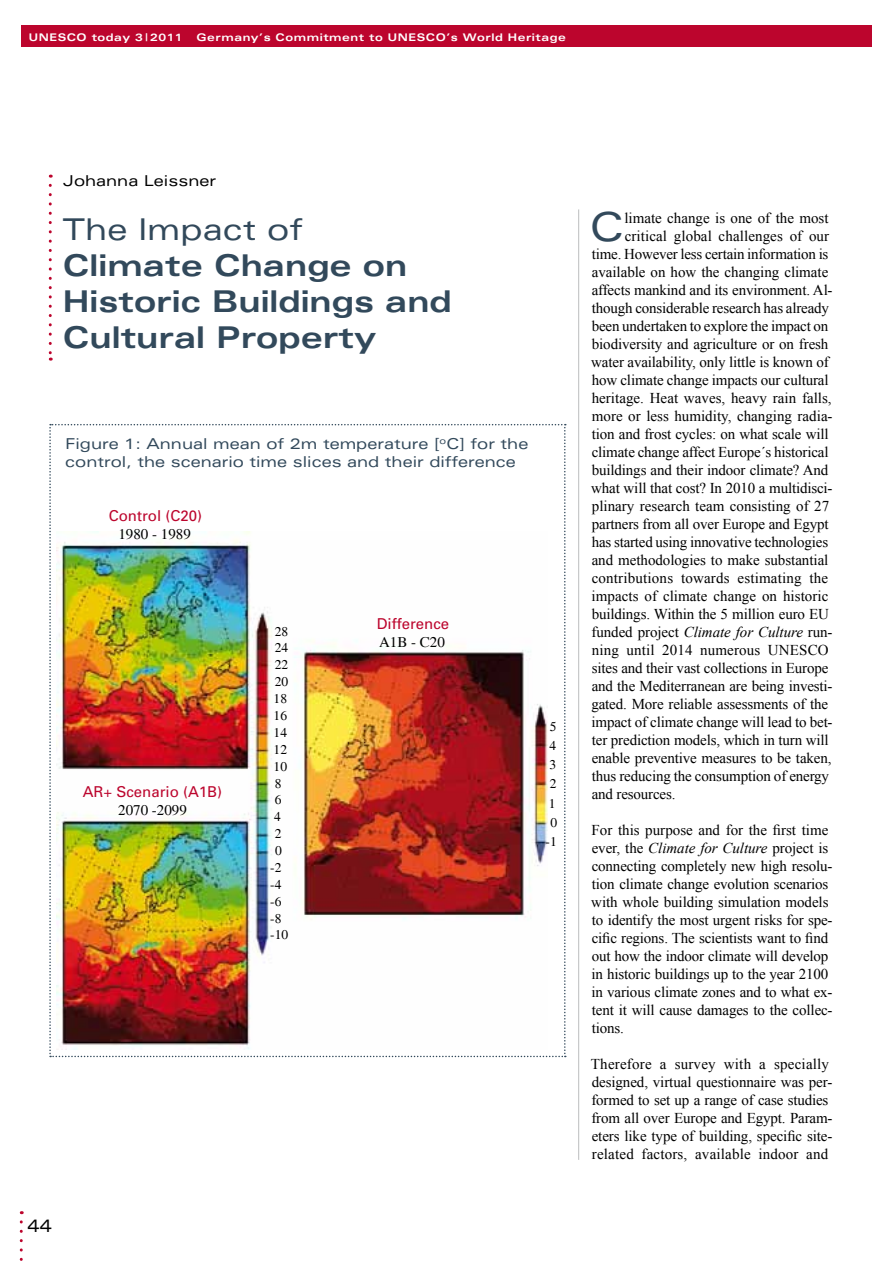
<style>
.page{position:relative;width:893px;height:1263px;background:#fff}
.page>*{position:absolute;margin:0;border:0;box-sizing:border-box;transform-origin:0 0}
.t1{font:expanded 39.9px "Univers";color:#32495b}
.t2{font:700 expanded 30px/36px "Univers";color:#32495b}
.t3{font:expanded 30px "Univers";color:#32495b}
.t4{font:expanded 17.85px "Univers";color:#000;scale:.92 1}
.t5{font:15px/18px "Times New Roman";letter-spacing:-.01em;color:#000}
.t6{font:expanded 15px/18px "Univers";color:#32495b}
.t7{font:15px "Univers";color:#bc052d}
.t8{font:15px "Times New Roman";letter-spacing:.015em;color:#000}
.t9{font:15px "Times New Roman";letter-spacing:.01em;color:#000}
.t10{font:15px "Times";color:#000}
.t11{font:expanded 15px "Univers";color:#000}
.t12{font:13.5px/16.8px "Times";color:#000;text-align:center}
.t13{font:700 expanded 10.5px "Univers";letter-spacing:.05em;color:#fff}
.s1{font-style:italic}
</style>
<div class="page">
<svg style="left:20px;top:1222px;width:3px;height:39px"></svg>
<div style="left:21px;top:26px;width:851px;height:21px;background:#bc052d"></div>
<svg style="left:49px;top:185px;width:3px;height:176px"></svg>
<img style="left:49px;top:424px;width:517px;height:633px">
<hr style="left:578px;top:209px;width:1px;height:951px;background:#bbbdbe">
<p class="t13" style="left:29px;top:31px;width:155px">UNESCO today 3 | 2011</p>
<p class="t13" style="left:196px;top:31px;width:371px">Germany’s Commitment to UNESCO’s World Heritage</p>
<p class="t11" style="left:63px;top:172px;width:155px">Johanna Leissner</p>
<h2 class="t3" style="left:63px;top:211px;width:241px">The Impact of</h2>
<h2 class="t2" style="left:63px;top:247px;width:390px">Climate Change on<br>Historic Buildings and<br>Cultural Property</h2>
<p class="t6" style="left:65px;top:434px;width:465px">Figure 1: Annual mean of 2m temperature [<sup>o</sup>C] for the control, the scenario time slices and their difference</p>
<p class="t7" style="left:109px;top:507px;width:95px">Control (C20)</p>
<p class="t10" style="left:118px;top:525px;width:74px">1980 - 1989</p>
<p class="t7" style="left:83px;top:782px;width:141px">AR+ Scenario (A1B)</p>
<p class="t10" style="left:118px;top:801px;width:70px">2070 -2099</p>
<p class="t12" style="left:270px;top:623px;width:19px">28<br>24<br>22<br>20<br>18<br>16<br>14<br>12<br>10<br>8<br>6<br>4<br>2<br>0 -2 -4 -6 -8 -10</p>
<p class="t7" style="left:377px;top:615px;width:74px">Difference</p>
<p class="t10" style="left:379px;top:634px;width:67px">A1B - C20</p>
<p class="t12" style="left:545px;top:717px;width:13px;line-height:19.2px">5<br>4<br>3<br>2<br>1<br>0 -1</p>
<p class="t4" style="left:28px;top:1215px;width:28px">44</p>
<h1 class="t1" style="left:589px;top:203px;width:37px">C</h1>
<p class="t5" style="left:624px;top:208px;width:206px">limate change is one of the most</p>
<p class="t5" style="left:625px;top:226px;width:206px">critical global challenges of our</p>
<p class="t5" style="left:592px;top:244px;width:238px">time. However less certain information is</p>
<p class="t5" style="left:592px;top:262px;width:238px">available on how the changing climate</p>
<p class="t5" style="left:592px;top:280px;width:242px">affects mankind and its environment. Al-</p>
<p class="t5" style="left:592px;top:298px;width:239px">though considerable research has already</p>
<p class="t5" style="left:592px;top:316px;width:238px">been undertaken to explore the impact on</p>
<p class="t5" style="left:592px;top:334px;width:238px">biodiversity and agriculture or on fresh</p>
<p class="t5" style="left:591px;top:352px;width:239px">water availability, only little is known of</p>
<p class="t5" style="left:592px;top:370px;width:238px">how climate change impacts our cultural</p>
<p class="t5" style="left:592px;top:388px;width:241px">heritage. Heat waves, heavy rain falls,</p>
<p class="t5" style="left:592px;top:406px;width:242px">more or less humidity, changing radia-</p>
<p class="t5" style="left:592px;top:424px;width:238px">tion and frost cycles: on what scale will</p>
<p class="t5" style="left:592px;top:442px;width:238px">climate change affect Europe´s historical</p>
<p class="t5" style="left:592px;top:460px;width:238px">buildings and their indoor climate? And</p>
<p class="t5" style="left:591px;top:478px;width:243px">what will that cost? In 2010 a multidisci-</p>
<p class="t5" style="left:592px;top:496px;width:239px">plinary research team consisting of 27</p>
<p class="t5" style="left:592px;top:514px;width:238px">partners from all over Europe and Egypt</p>
<p class="t5" style="left:592px;top:532px;width:238px">has started using innovative technologies</p>
<p class="t5" style="left:592px;top:550px;width:238px">and methodologies to make substantial</p>
<p class="t8" style="left:592px;top:567px;width:238px">contributions towards estimating the</p>
<p class="t5" style="left:592px;top:586px;width:238px">impacts of climate change on historic</p>
<p class="t5" style="left:592px;top:604px;width:239px">buildings. Within the 5 million euro EU</p>
<p class="t5" style="left:591px;top:622px;width:243px">funded project <span class="s1">Climate for Culture</span> run-</p>
<p class="t9" style="left:592px;top:639px;width:238px">ning until 2014 numerous UNESCO</p>
<p class="t5" style="left:592px;top:658px;width:238px">sites and their vast collections in Europe</p>
<p class="t5" style="left:592px;top:676px;width:242px">and the Mediterranean are being investi-</p>
<p class="t5" style="left:591px;top:694px;width:238px">gated. More reliable assessments of the</p>
<p class="t5" style="left:592px;top:712px;width:243px">impact of climate change will lead to bet-</p>
<p class="t5" style="left:592px;top:730px;width:238px">ter prediction models, which in turn will</p>
<p class="t5" style="left:592px;top:748px;width:241px">enable preventive measures to be taken,</p>
<p class="t5" style="left:592px;top:766px;width:239px">thus reducing the consumption of energy</p>
<p class="t5" style="left:592px;top:784px;width:85px">and resources.</p>
<p class="t5" style="left:591px;top:820px;width:243px">For this purpose and for the first time ever, the <span class="s1">Climate for Culture</span> project is connecting completely new high resolu&shy;tion climate change evolution scenarios with whole building simulation models to identify the most urgent risks for spe&shy;cific regions. The scientists want to find out how the indoor climate will develop in historic buildings up to the year 2100 in various climate zones and to what ex&shy;tent it will cause damages to the collec&shy;tions.</p>
<p class="t5" style="left:591px;top:1054px;width:243px">Therefore a survey with a specially designed, virtual questionnaire was per&shy;formed to set up a range of case studies from all over Europe and Egypt. Param&shy;eters like type of building, specific site&shy;related factors, available indoor and</p>
</div>
